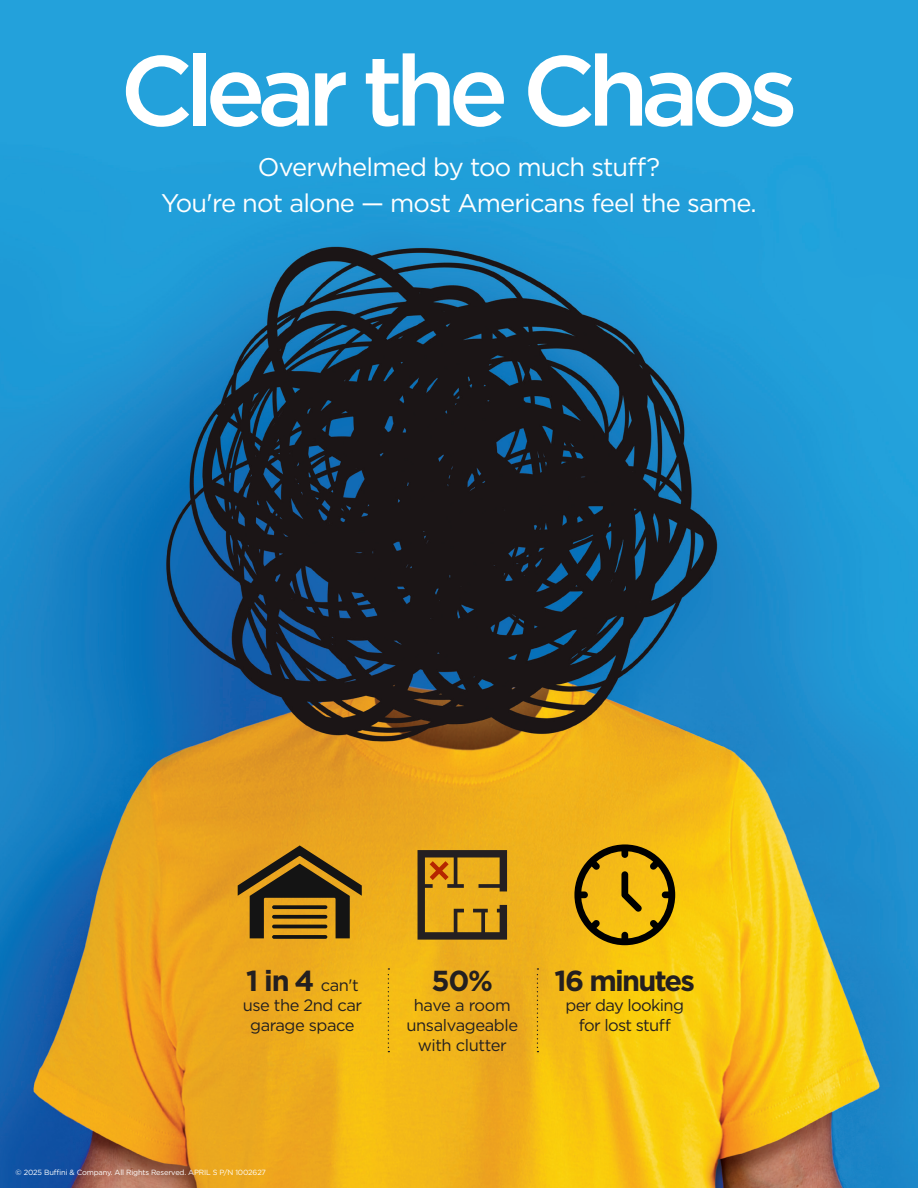
<style>
.page{position:relative;width:918px;height:1188px;background:#fff}
.page>*{position:absolute;margin:0;border:0;box-sizing:border-box;transform-origin:0 0}
.t1{font:500 99px "Gotham";letter-spacing:-.08em;color:#fff}
.t2{font:700 28.95px "Gotham";letter-spacing:-.06em;color:#231f20}
.t3{font:25.5px/36px "Gotham";letter-spacing:-.03em;color:#fff;text-align:center}
.t4{font:16.5px/19.8px "Gotham";letter-spacing:-.03em;color:#231f20;text-align:center}
.t5{font:7.5px "Gotham";letter-spacing:-.02em;color:#fff}
.s1{font-weight:700;font-size:28.95px}
</style>
<div class="page">
<img style="left:0;top:0;width:918px;height:1188px">
<svg style="left:574px;top:844px;width:101px;height:101px"></svg>
<hr style="left:272px;top:935px;width:55px;height:4px;background:#392d15;border-radius:2px">
<svg style="left:238px;top:845px;width:124px;height:93px"></svg>
<svg style="left:418px;top:850px;width:89px;height:90px"></svg>
<svg style="left:388px;top:968px;width:1px;height:84px"></svg>
<svg style="left:537px;top:968px;width:1px;height:84px"></svg>
<p class="t1" style="left:120px;top:26px;width:679px">Clear the Chaos</p>
<p class="t3" style="left:161px;top:148px;width:597px">Overwhelmed by too much stuff?<br>You're not alone — most Americans feel the same.</p>
<p class="t4" style="left:243px;top:975px;width:121px"><span class="s1">1 in 4</span> can't use the 2nd car garage space</p>
<p class="t2" style="left:555px;top:962px;width:142px">16 minutes</p>
<p class="t2" style="left:432px;top:962px;width:63px">50%</p>
<p class="t4" style="left:406px;top:995px;width:113px">have a room unsalvageable with clutter</p>
<p class="t4" style="left:566px;top:995px;width:120px">per day looking for lost stuff</p>
<p class="t5" style="left:16px;top:1168px;width:252px">© 2025 Buffini &amp; Company. All Rights Reserved. APRIL S P/N 1002627</p>
</div>
